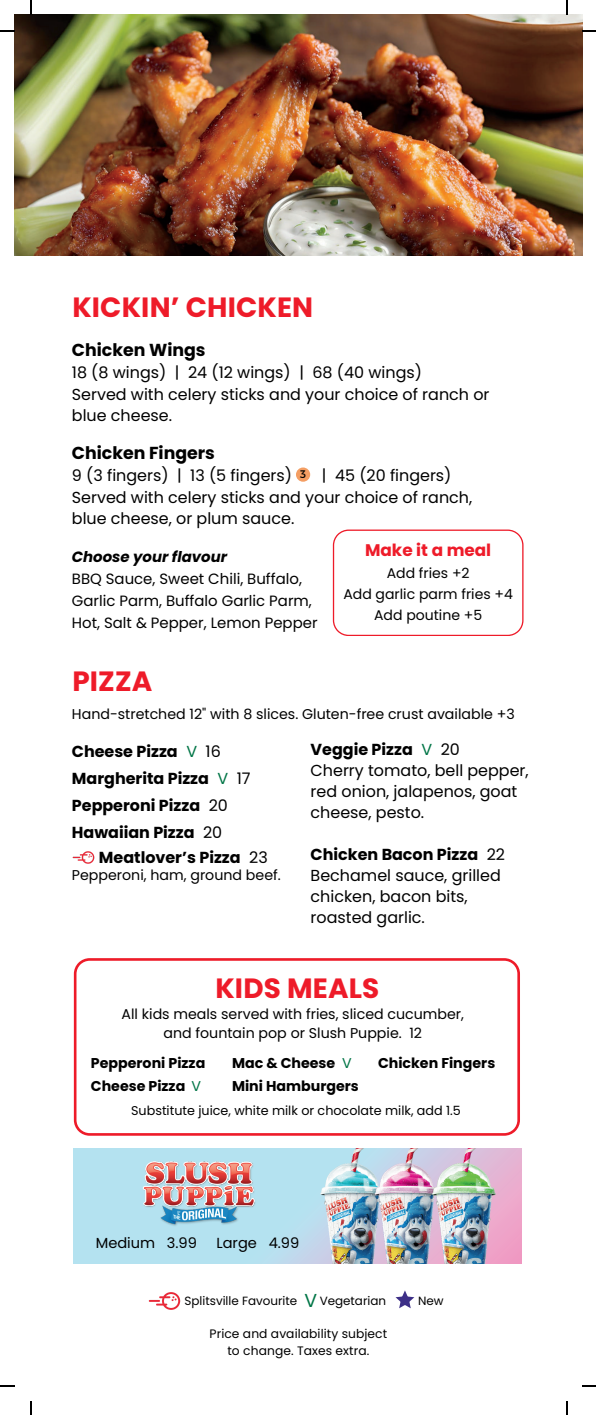
<style>
.page{position:relative;width:596px;height:1415px;background:#fff}
.page>*{position:absolute;margin:0;border:0;box-sizing:border-box;transform-origin:0 0}
.t1{font:700 27.82px "Poppins";letter-spacing:.005em;color:#ee1b29}
.t2{font:18.72px "Poppins";color:#007546}
.t3{font:700 17.32px "Poppins";color:#000}
.t4{font:700 16.8px "Poppins";color:#ee1b29}
.t5{font:15.92px/21px "Poppins";color:#000}
.t6{font:700 15.92px/27.1px "Poppins";color:#000}
.t7{font:14.88px/22.2px "Poppins";color:#000}
.t8{font:14.53px "Poppins";color:#000}
.t9{font:14.17px/18.9px "Poppins";color:#000;text-align:center}
.t10{font:700 14.17px/23.4px "Poppins";color:#000}
.t11{font:14px/21px "Poppins";color:#000;text-align:center}
.t12{font:12.78px "Poppins";color:#000}
.t13{font:12.25px/16.3px "Poppins";letter-spacing:.005em;color:#000;text-align:center}
.t14{font:11.9px "Poppins";color:#000}
.t15{font:11.03px "Montserrat";color:#000}
.s1{font-weight:700;font-style:italic}
.s2{font-weight:400;color:#007546}
.s3{font-weight:400}
.s4{font-weight:700}
.s5{color:#007546}
</style>
<div class="page">
<svg style="left:332px;top:529px;width:191px;height:106px"></svg>
<img style="left:14px;top:14px;width:567px;height:241px">
<div style="left:295px;top:467px;width:15px;height:14px;background:#f49e63;border-radius:50%"></div>
<img style="left:72px;top:851px;width:23px;height:13px">
<img style="left:148px;top:1292px;width:32px;height:18px">
<svg style="left:395px;top:1290px;width:19px;height:17px"></svg>
<svg style="left:74px;top:958px;width:445px;height:177px"></svg>
<svg style="left:74px;top:1148px;width:446px;height:114px;fill:#b4e2f0"></svg>
<img style="left:313px;top:1148px;width:52px;height:115px">
<img style="left:365px;top:1148px;width:60px;height:115px">
<img style="left:425px;top:1148px;width:76px;height:115px">
<img style="left:135px;top:1151px;width:124px;height:83px">
<svg style="left:30px;top:0;width:2px;height:14px"></svg>
<svg style="left:0;top:30px;width:14px;height:2px"></svg>
<svg style="left:566px;top:0;width:1px;height:14px"></svg>
<svg style="left:581px;top:30px;width:14px;height:2px"></svg>
<svg style="left:30px;top:1401px;width:2px;height:13px"></svg>
<svg style="left:0;top:1385px;width:14px;height:1px"></svg>
<svg style="left:566px;top:1401px;width:1px;height:13px"></svg>
<svg style="left:582px;top:1385px;width:13px;height:1px"></svg>
<p class="t1" style="left:72px;top:288px;width:242px">KICKIN’ CHICKEN</p>
<p class="t3" style="left:72px;top:338px;width:135px">Chicken Wings</p>
<p class="t5" style="left:72px;top:362px;width:418px">18 (8 wings) | 24 (12 wings) | 68 (40 wings)<br>Served with celery sticks and your choice of ranch or blue cheese.</p>
<h1 class="t3" style="left:72px;top:441px;width:144px">Chicken Fingers</h1>
<h1 class="t5" style="left:72px;top:465px;width:221px">9 (3 fingers) | 13 (5 fingers)</h1>
<h1 class="t5" style="left:72px;top:465px;width:401px;text-indent:250px">| 45 (20 fingers)<br>Served with celery sticks and your choice of ranch, blue cheese, or plum sauce.</h1>
<h2 class="t15" style="left:300px;top:467px;width:7px">3</h2>
<p class="t7" style="left:72px;top:545px;width:247px"><span class="s1">Choose your flavour<br></span>BBQ Sauce, Sweet Chili, Buffalo,<br>Garlic Parm, Buffalo Garlic Parm,<br>Hot, Salt &amp; Pepper, Lemon Pepper</p>
<h2 class="t1" style="left:72px;top:661px;width:81px">PIZZA</h2>
<h4 class="t4" style="left:365px;top:538px;width:127px">Make it a meal</h4>
<h4 class="t11" style="left:343px;top:562px;width:171px">Add fries +2<br>Add garlic parm fries +4<br>Add poutine +5</h4>
<p class="t9" style="left:72px;top:704px;width:444px">Hand-stretched 12" with 8 slices. Gluten-free crust available +3</p>
<p class="t6" style="left:72px;top:737px;width:180px">Cheese Pizza <span class="s2">V</span> <span class="s3">16<br></span>Margherita Pizza <span class="s2">V</span> <span class="s3">17<br></span>Pepperoni Pizza <span class="s3">20<br></span>Hawaiian Pizza <span class="s3">20</span></p>
<p class="t6" style="left:99px;top:844px;width:170px">Meatlover’s Pizza <span class="s3">23</span></p>
<p class="t9" style="left:72px;top:865px;width:210px">Pepperoni, ham, ground beef.</p>
<p class="t5" style="left:310px;top:738px;width:219px"><span class="s4">Veggie Pizza</span> <span class="s5">V</span> 20<br>Cherry tomato, bell pepper, red onion, jalapenos, goat cheese, pesto.</p>
<p class="t5" style="left:310px;top:843px;width:196px"><span class="s4">Chicken Bacon Pizza</span> 22<br>Bechamel sauce, grilled chicken, bacon bits, roasted garlic.</p>
<h4 class="t1" style="left:215px;top:968px;width:165px">KIDS MEALS</h4>
<h4 class="t9" style="left:121px;top:1004px;width:343px">All kids meals served with fries, sliced cucumber, and fountain pop or Slush Puppie. 12</h4>
<h1 class="t10" style="left:91px;top:1050px;width:116px">Pepperoni Pizza<br>Cheese Pizza <span class="s2">V</span></h1>
<h3 class="t10" style="left:377px;top:1050px;width:119px">Chicken Fingers</h3>
<p class="t10" style="left:232px;top:1050px;width:121px">Mac &amp; Cheese <span class="s2">V</span></p>
<h2 class="t10" style="left:232px;top:1074px;width:128px">Mini Hamburgers</h2>
<h2 class="t12" style="left:131px;top:1101px;width:331px">Substitute juice, white milk or chocolate milk, add 1.5</h2>
<p class="t8" style="left:96px;top:1232px;width:103px">Medium 3.99</p>
<p class="t8" style="left:216px;top:1232px;width:84px">Large 4.99</p>
<h4 class="t14" style="left:184px;top:1291px;width:114px">Splitsville Favourite</h4>
<h4 class="t2" style="left:304px;top:1286px;width:14px">V</h4>
<h4 class="t14" style="left:319px;top:1291px;width:68px">Vegetarian</h4>
<h4 class="t14" style="left:417px;top:1291px;width:27px">New</h4>
<h4 class="t13" style="left:209px;top:1325px;width:179px">Price and availability subject to change. Taxes extra.</h4>
</div>
